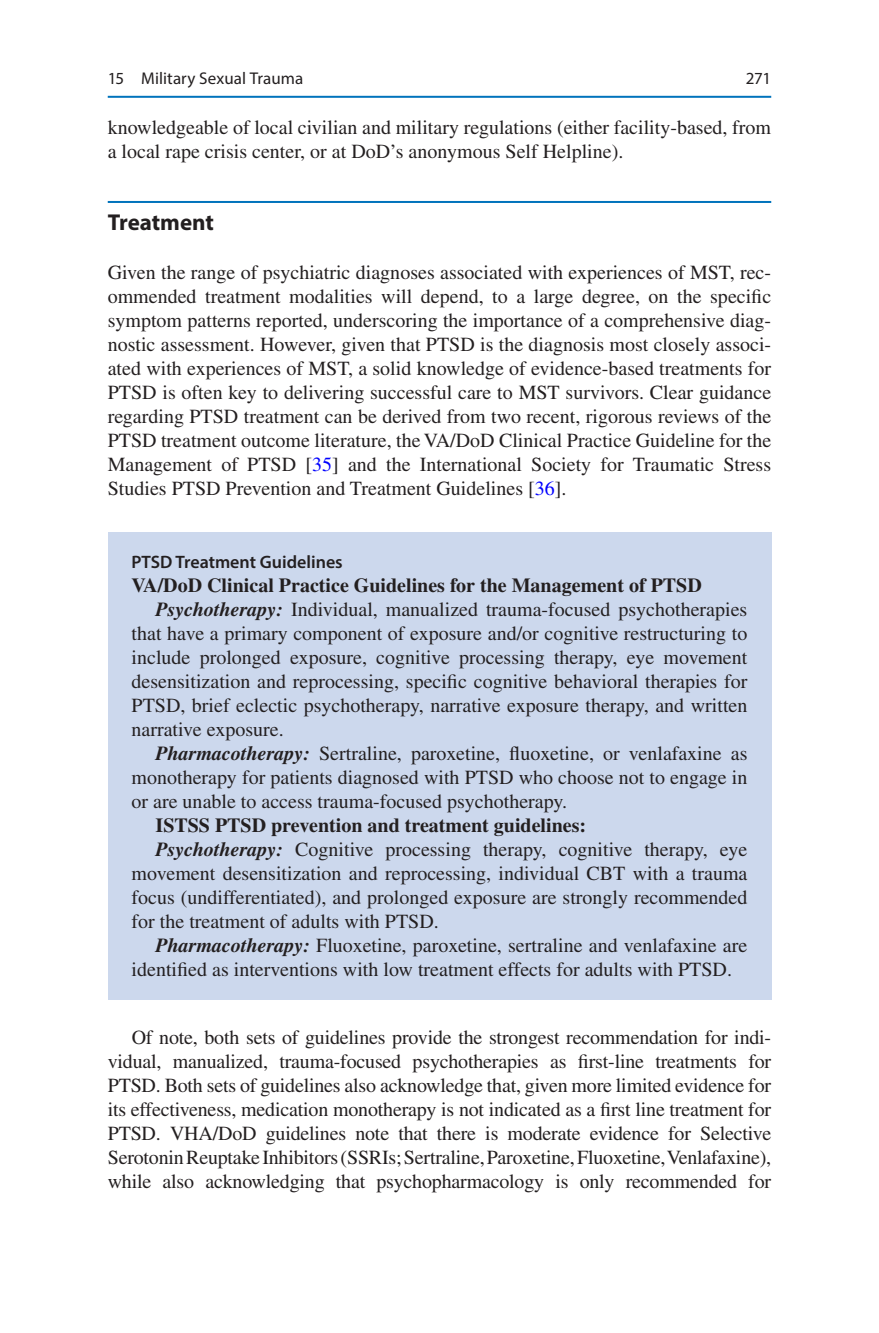
<style>
.page{position:relative;width:879px;height:1333px;background:#fff}
.page>*{position:absolute;margin:0;border:0;box-sizing:border-box;transform-origin:0 0}
._1_hd{font:700 23px "Myriad Pro";letter-spacing:-.005em;color:#231f20}
.Text{font:20px/24px "Times LT Std";color:#231f20;text-align:justify}
.Text_flush{font:20px/24px "Times LT Std";color:#231f20;text-align:justify}
.Text_flush-2{font:700 20px "Times LT Std";color:#231f20}
.Text-2{font:700 20px "Times LT Std";color:#231f20}
.B_1hd_Overview{font:600 18px "Myriad Pro";color:#231f20}
.t1{font:17px "Myriad Pro";letter-spacing:.005em;color:#231f20}
.s1{color:#00f}
.s2{font-weight:700;font-style:italic}
</style>
<div class="page">
<hr style="left:108px;top:201px;width:663px;height:2px;background:#0073bc">
<div style="left:108px;top:532px;width:663px;height:468px;background:#ccd8ed"></div>
<hr style="left:108px;top:96px;width:663px;height:2px;background:#0073bc">
<p class="t1" style="left:108px;top:68px;width:197px">15 Military Sexual Trauma</p>
<p class="t1" style="left:746px;top:68px;width:27px">271</p>
<p class="Text" style="left:108px;top:116px;width:665px">knowledgeable of local civilian and military regulations (either facility-based, from a local rape crisis center, or at DoD’s anonymous Self Helpline).</p>
<h2 class="_1_hd" style="left:108px;top:208px;width:108px">Treatment</h2>
<p class="Text_flush" style="left:108px;top:260px;width:665px">Given the range of psychiatric diagnoses associated with experiences of MST, rec&shy;ommended treatment modalities will depend, to a large degree, on the specific symptom patterns reported, underscoring the importance of a comprehensive diag&shy;nostic assessment. However, given that PTSD is the diagnosis most closely associ&shy;ated with experiences of MST, a solid knowledge of evidence-based treatments for PTSD is often key to delivering successful care to MST survivors. Clear guidance regarding PTSD treatment can be derived from two recent, rigorous reviews of the PTSD treatment outcome literature, the VA/DoD Clinical Practice Guideline for the Management of PTSD [<span class="s1">35</span>] and the International Society for Traumatic Stress Studies PTSD Prevention and Treatment Guidelines [<span class="s1">36</span>].</p>
<p class="B_1hd_Overview" style="left:132px;top:550px;width:213px">PTSD Treatment Guidelines</p>
<p class="Text_flush-2" style="left:132px;top:573px;width:572px">VA/DoD Clinical Practice Guidelines for the Management of PTSD</p>
<p class="Text" style="left:132px;top:597px;width:617px;text-indent:24px"><span class="s2">Psychotherapy:</span> Individual, manualized trauma-focused psychotherapies that have a primary component of exposure and/or cognitive restructuring to include prolonged exposure, cognitive processing therapy, eye movement desensitization and reprocessing, specific cognitive behavioral therapies for PTSD, brief eclectic psychotherapy, narrative exposure therapy, and written narrative exposure.</p>
<p class="Text" style="left:132px;top:741px;width:617px;text-indent:24px"><span class="s2">Pharmacotherapy:</span> Sertraline, paroxetine, fluoxetine, or venlafaxine as monotherapy for patients diagnosed with PTSD who choose not to engage in or are unable to access trauma-focused psychotherapy.</p>
<p class="Text-2" style="left:156px;top:813px;width:432px">ISTSS PTSD prevention and treatment guidelines:</p>
<p class="Text" style="left:132px;top:837px;width:617px;text-indent:24px"><span class="s2">Psychotherapy:</span> Cognitive processing therapy, cognitive therapy, eye movement desensitization and reprocessing, individual CBT with a trauma focus (undifferentiated), and prolonged exposure are strongly recommended for the treatment of adults with PTSD.</p>
<p class="Text" style="left:132px;top:933px;width:617px;text-indent:24px"><span class="s2">Pharmacotherapy:</span> Fluoxetine, paroxetine, sertraline and venlafaxine are identified as interventions with low treatment effects for adults with PTSD.</p>
<p class="Text" style="left:108px;top:1025px;width:665px;text-indent:24px">Of note, both sets of guidelines provide the strongest recommendation for indi&shy;vidual, manualized, trauma-focused psychotherapies as first-line treatments for PTSD. Both sets of guidelines also acknowledge that, given more limited evidence for its effectiveness, medication monotherapy is not indicated as a first line treatment for PTSD. VHA/DoD guidelines note that there is moderate evidence for Selective Serotonin Reuptake Inhibitors (SSRIs; Sertraline, Paroxetine, Fluoxetine, Venlafaxine), while also acknowledging that psychopharmacology is only recommended for</p>
</div>
